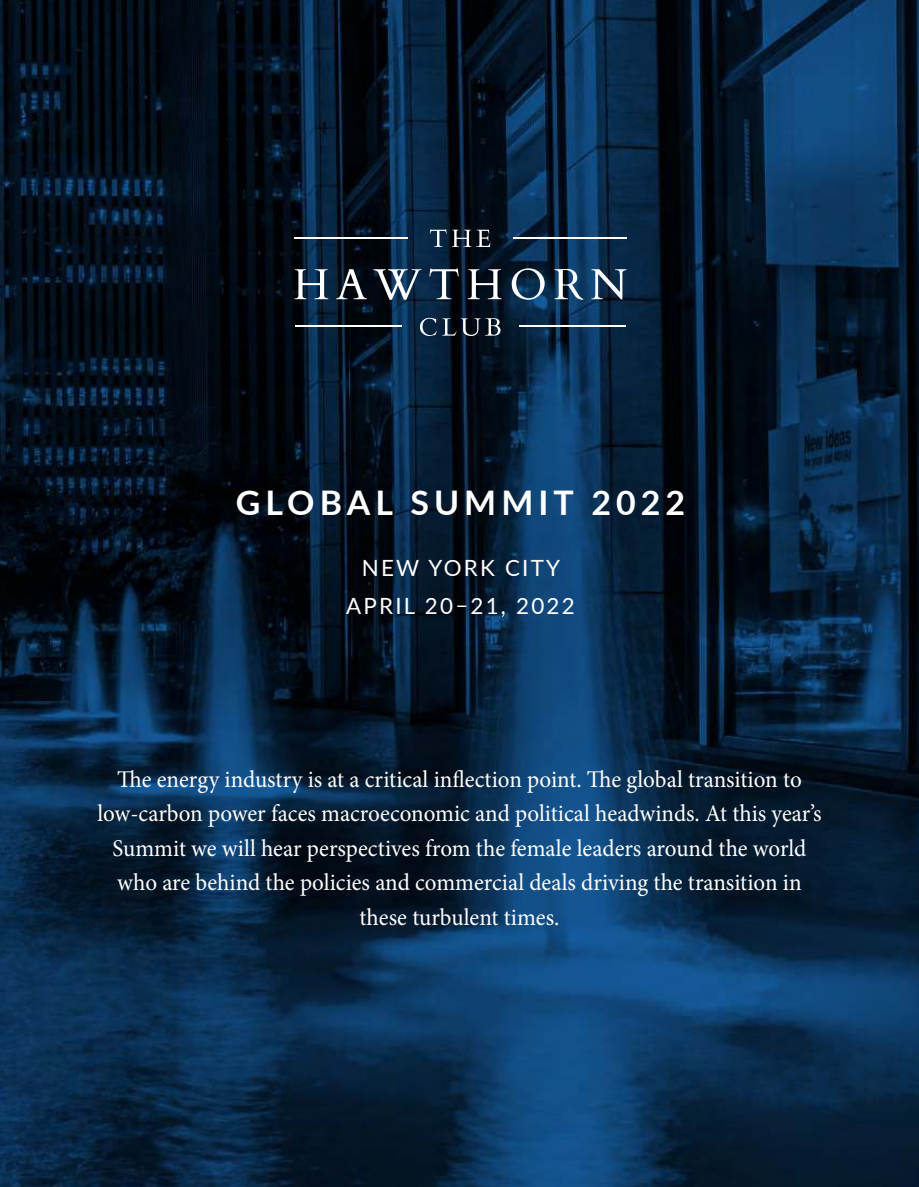
<style>
.page{position:relative;width:919px;height:1187px;background:#fff}
.page>*{position:absolute;margin:0;border:0;box-sizing:border-box;transform-origin:0 0}
.t1{font:700 33.9px "Lato";letter-spacing:.15em;color:#fff}
.t2{font:24px/34.5px "Minion Pro";color:#fff;text-align:center;scale:.96 1}
.t3{font:22.35px/37.5px "Lato";letter-spacing:.1em;color:#fff;text-align:center}
</style>
<div class="page">
<img style="left:0;top:0;width:918px;height:1186px">
<svg style="left:430px;top:229px;width:16px;height:18px"></svg>
<svg style="left:452px;top:230px;width:38px;height:17px"></svg>
<svg style="left:294px;top:269px;width:34px;height:30px"></svg>
<svg style="left:336px;top:269px;width:31px;height:30px"></svg>
<svg style="left:373px;top:269px;width:48px;height:31px"></svg>
<svg style="left:429px;top:268px;width:29px;height:31px"></svg>
<svg style="left:468px;top:269px;width:33px;height:30px"></svg>
<svg style="left:511px;top:268px;width:33px;height:32px"></svg>
<svg style="left:554px;top:269px;width:29px;height:31px"></svg>
<svg style="left:591px;top:269px;width:35px;height:30px"></svg>
<svg style="left:420px;top:318px;width:80px;height:18px"></svg>
<hr style="left:295px;top:237px;width:113px;height:2px;background:#fff">
<hr style="left:513px;top:237px;width:113px;height:2px;background:#fff">
<hr style="left:519px;top:325px;width:107px;height:1px;background:#fff">
<hr style="left:295px;top:325px;width:106px;height:1px;background:#fff">
<h1 class="t1" style="left:236px;top:484px;width:451px">GLOBAL SUMMIT 2022</h1>
<p class="t3" style="left:346px;top:550px;width:230px">NEW YORK CITY<br>APRIL 20–21, 2022</p>
<p class="t2" style="left:97px;top:764px;width:755px">The energy industry is at a critical inflection point. The global transition to low-carbon power faces macroeconomic and political headwinds. At this year’s Summit we will hear perspectives from the female leaders around the world who are behind the policies and commercial deals driving the transition in these turbulent times.</p>
</div>
